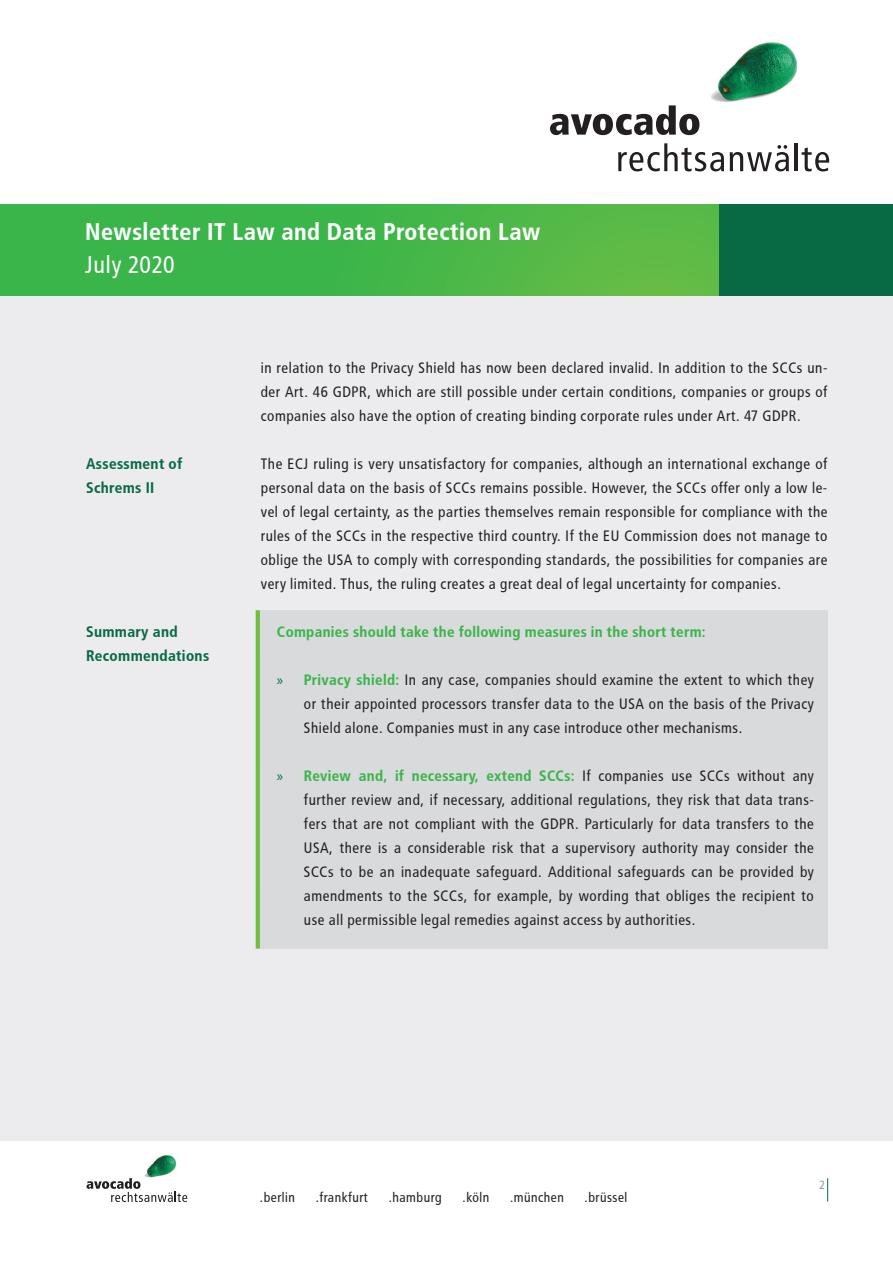
<style>
.page{position:relative;width:893px;height:1263px;background:#fff}
.page>*{position:absolute;margin:0;border:0;box-sizing:border-box;transform-origin:0 0}
.t1{font:700 24px "Avocado";color:#fff}
.t2{font:24px "Avocado";letter-spacing:-.005em;color:#fff}
.t3{font:700 15.3px/24px "Avocado";color:#076a44}
.t4{font:15px/24px "Avocado";color:#231f20;text-align:justify}
.t5{font:700 15px "Avocado";color:#3ab54a}
.t6{font:13.5px "Avocado";color:#231f20}
.t7{font:12px "Avocado";color:#97999c}
.s1{font-family:"Myriad Pro";color:#076a44}
.s2{font-weight:700;color:#3ab54a}
</style>
<div class="page">
<img style="left:711px;top:42px;width:87px;height:60px">
<svg style="left:550px;top:105px;width:149px;height:30px"></svg>
<svg style="left:618px;top:143px;width:106px;height:28px"></svg>
<svg style="left:730px;top:145px;width:59px;height:26px"></svg>
<hr style="left:795px;top:143px;width:3px;height:28px;background:#231f20">
<svg style="left:802px;top:147px;width:27px;height:24px"></svg>
<svg style="left:827px;top:1178px;width:1px;height:23px"></svg>
<div style="left:0;top:296px;width:893px;height:845px;background:#ececee"></div>
<img style="left:144px;top:1155px;width:33px;height:23px">
<svg style="left:87px;top:1178px;width:100px;height:24px"></svg>
<div style="left:719px;top:204px;width:174px;height:92px;background:#076a44"></div>
<div style="left:0;top:204px;width:719px;height:92px;background:linear-gradient(to right,#2fb34b,#5dbb46)"></div>
<div style="left:260px;top:610px;width:567px;height:339px;background:#d9dadc"></div>
<hr style="left:256px;top:610px;width:4px;height:339px;background:#70be44">
<h1 class="t1" style="left:85px;top:218px;width:457px">Newsletter IT Law and Data Protection Law</h1>
<h1 class="t2" style="left:85px;top:251px;width:92px">July 2020</h1>
<p class="t3" style="left:86px;top:451px;width:98px">Assessment of<br>Schrems II</p>
<p class="t4" style="left:261px;top:355px;width:569px">in relation to the Privacy Shield has now been declared invalid. In addition to the SCCs un&shy;der Art. 46 GDPR, which are still possible under certain conditions, companies or groups of companies also have the option of creating binding corporate rules under Art. 47 GDPR.</p>
<p class="t4" style="left:261px;top:451px;width:569px">The ECJ ruling is very unsatisfactory for companies, although an international exchange of personal data on the basis of SCCs remains possible. However, the SCCs offer only a low le&shy;vel of legal certainty, as the parties themselves remain responsible for compliance with the rules of the SCCs in the respective third country. If the EU Commission does not manage to oblige the USA to comply with corresponding standards, the possibilities for companies are very limited. Thus, the ruling creates a great deal of legal uncertainty for companies.</p>
<p class="t3" style="left:86px;top:619px;width:125px">Summary and<br>Recommendations</p>
<p class="t5" style="left:277px;top:622px;width:431px">Companies should take the following measures in the short term:</p>
<p class="t4" style="left:304px;top:667px;width:512px;text-indent:-27px"><span class="s1">»</span> <span class="s2">Privacy shield:</span> In any case, companies should examine the extent to which they or their appointed processors transfer data to the USA on the basis of the Privacy Shield alone. Companies must in any case introduce other mechanisms.</p>
<p class="t4" style="left:304px;top:763px;width:512px;text-indent:-27px"><span class="s1">»</span> <span class="s2">Review and, if necessary, extend SCCs:</span> If companies use SCCs without any further review and, if necessary, additional regulations, they risk that data trans&shy;fers that are not compliant with the GDPR. Particularly for data transfers to the USA, there is a considerable risk that a supervisory authority may consider the SCCs to be an inadequate safeguard. Additional safeguards can be provided by amendments to the SCCs, for example, by wording that obliges the recipient to use all permissible legal remedies against access by authorities.</p>
<p class="t6" style="left:260px;top:1189px;width:37px">.berlin</p>
<p class="t6" style="left:316px;top:1189px;width:54px">.frankfurt</p>
<p class="t6" style="left:389px;top:1189px;width:55px">.hamburg</p>
<p class="t6" style="left:463px;top:1189px;width:29px">.köln</p>
<p class="t6" style="left:510px;top:1189px;width:56px">.münchen</p>
<p class="t6" style="left:585px;top:1189px;width:45px">.brüssel</p>
<p class="t7" style="left:819px;top:1178px;width:8px">2</p>
</div>
